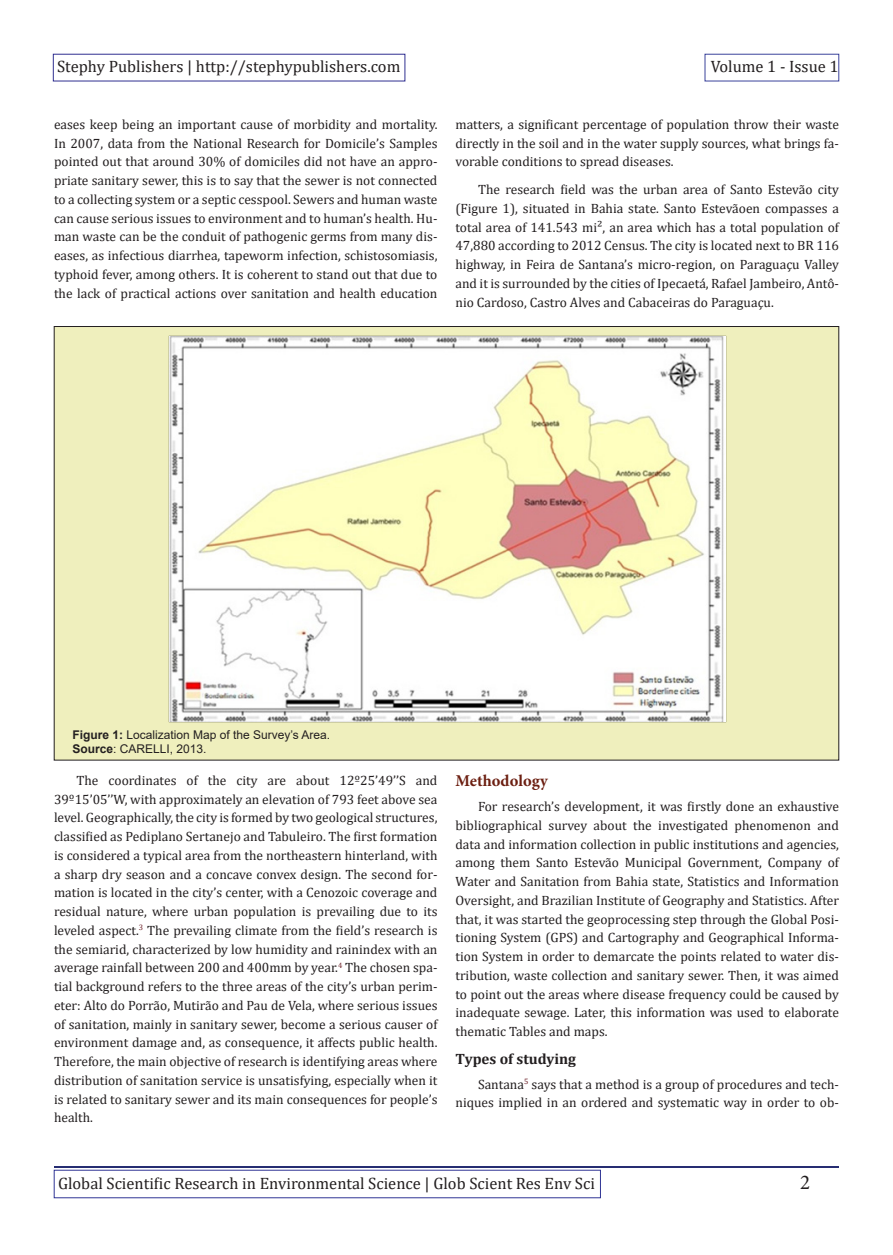
<style>
.page{position:relative;width:893px;height:1255px;background:#fff}
.page>*{position:absolute;margin:0;border:0;box-sizing:border-box;transform-origin:0 0}
.t1{font:21px "Minion Pro";color:#231f20}
.t2{font:16.5px "Cambria";color:#231f20}
.t3{font:700 16.5px "Minion Pro";letter-spacing:.005em;color:#6c1f11}
.t4{font:700 15px "Cambria";color:#231f20}
.t5{font:13.5px/18.8px "Cambria";color:#231f20;text-align:justify}
.t6{font:12px "Arial";color:#231f20}
.s1{font-weight:700}
</style>
<div class="page">
<div style="left:53px;top:54px;width:352px;height:27px;border:1px solid #302f90"></div>
<div style="left:705px;top:54px;width:134px;height:27px;border:1px solid #3b439b"></div>
<hr style="left:54px;top:1165px;width:785px;height:2px;background:#262d72">
<div style="left:54px;top:1169px;width:547px;height:28px;border:1px solid #303595"></div>
<div style="left:54px;top:326px;width:785px;height:434px;background:#efefbd"></div>
<img style="left:169px;top:336px;width:557px;height:387px">
<p class="t2" style="left:57px;top:56px;width:345px">Stephy Publishers | http://stephypublishers.com</p>
<p class="t2" style="left:711px;top:56px;width:129px">Volume 1 - Issue 1</p>
<p class="t5" style="left:54px;top:115px;width:385px">eases keep being an important cause of morbidity and mortality.<br>In 2007, data from the National Research for Domicile’s Samples pointed out that around 30% of domiciles did not have an appro&shy;priate sanitary sewer, this is to say that the sewer is not connected to a collecting system or a septic cesspool. Sewers and human waste can cause serious issues to environment and to human’s health. Hu&shy;man waste can be the conduit of pathogenic germs from many dis&shy;eases, as infectious diarrhea, tapeworm infection, schistosomiasis, typhoid fever, among others. It is coherent to stand out that due to the lack of practical actions over sanitation and health education</p>
<p class="t5" style="left:455px;top:115px;width:385px">matters, a significant percentage of population throw their waste directly in the soil and in the water supply sources, what brings fa&shy;vorable conditions to spread diseases.</p>
<p class="t5" style="left:455px;top:180px;width:385px;text-indent:22px">The research field was the urban area of Santo Estevão city (Figure 1), situated in Bahia state. Santo Estevãoen compasses a total area of 141.543 mi², an area which has a total population of 47,880 according to 2012 Census. The city is located next to BR 116 highway, in Feira de Santana’s micro-region, on Paraguaçu Valley and it is surrounded by the cities of Ipecaetá, Rafael Jambeiro, Antô&shy;nio Cardoso, Castro Alves and Cabaceiras do Paraguaçu.</p>
<p class="t6" style="left:72px;top:726px;width:259px"><span class="s1">Figure 1:</span> Localization Map of the Survey’s Area.</p>
<p class="t6" style="left:72px;top:740px;width:136px"><span class="s1">Source</span>: CARELLI, 2013.</p>
<p class="t5" style="left:54px;top:770px;width:385px;text-indent:22px">The coordinates of the city are about 12º25’49’’S and 39º15’05’’W, with approximately an elevation of 793 feet above sea level. Geographically, the city is formed by two geological structures, classified as Pediplano Sertanejo and Tabuleiro. The first formation is considered a typical area from the northeastern hinterland, with a sharp dry season and a concave convex design. The second for&shy;mation is located in the city’s center, with a Cenozoic coverage and residual nature, where urban population is prevailing due to its leveled aspect.<sup>3</sup> The prevailing climate from the field’s research is the semiarid, characterized by low humidity and rainindex with an average rainfall between 200 and 400mm by year.<sup>4</sup> The chosen spa&shy;tial background refers to the three areas of the city’s urban perim&shy;eter: Alto do Porrão, Mutirão and Pau de Vela, where serious issues of sanitation, mainly in sanitary sewer, become a serious causer of environment damage and, as consequence, it affects public health.<br>Therefore, the main objective of research is identifying areas where distribution of sanitation service is unsatisfying, especially when it is related to sanitary sewer and its main consequences for people’s health.</p>
<p class="t3" style="left:455px;top:769px;width:94px">Methodology</p>
<p class="t5" style="left:455px;top:797px;width:385px;text-indent:22px">For research’s development, it was firstly done an exhaustive bibliographical survey about the investigated phenomenon and data and information collection in public institutions and agencies, among them Santo Estevão Municipal Government, Company of Water and Sanitation from Bahia state, Statistics and Information Oversight, and Brazilian Institute of Geography and Statistics. After that, it was started the geoprocessing step through the Global Posi&shy;tioning System (GPS) and Cartography and Geographical Informa&shy;tion System in order to demarcate the points related to water dis&shy;tribution, waste collection and sanitary sewer. Then, it was aimed to point out the areas where disease frequency could be caused by inadequate sewage. Later, this information was used to elaborate thematic Tables and maps.</p>
<p class="t4" style="left:455px;top:1048px;width:122px">Types of studying</p>
<p class="t5" style="left:455px;top:1074px;width:385px;text-align:right">Santana<sup>5</sup> says that a method is a group of procedures and tech&shy;niques implied in an ordered and systematic way in order to ob-</p>
<p class="t2" style="left:58px;top:1173px;width:538px">Global Scientific Research in Environmental Science | Glob Scient Res Env Sci</p>
<p class="t1" style="left:800px;top:1167px;width:11px">2</p>
</div>
